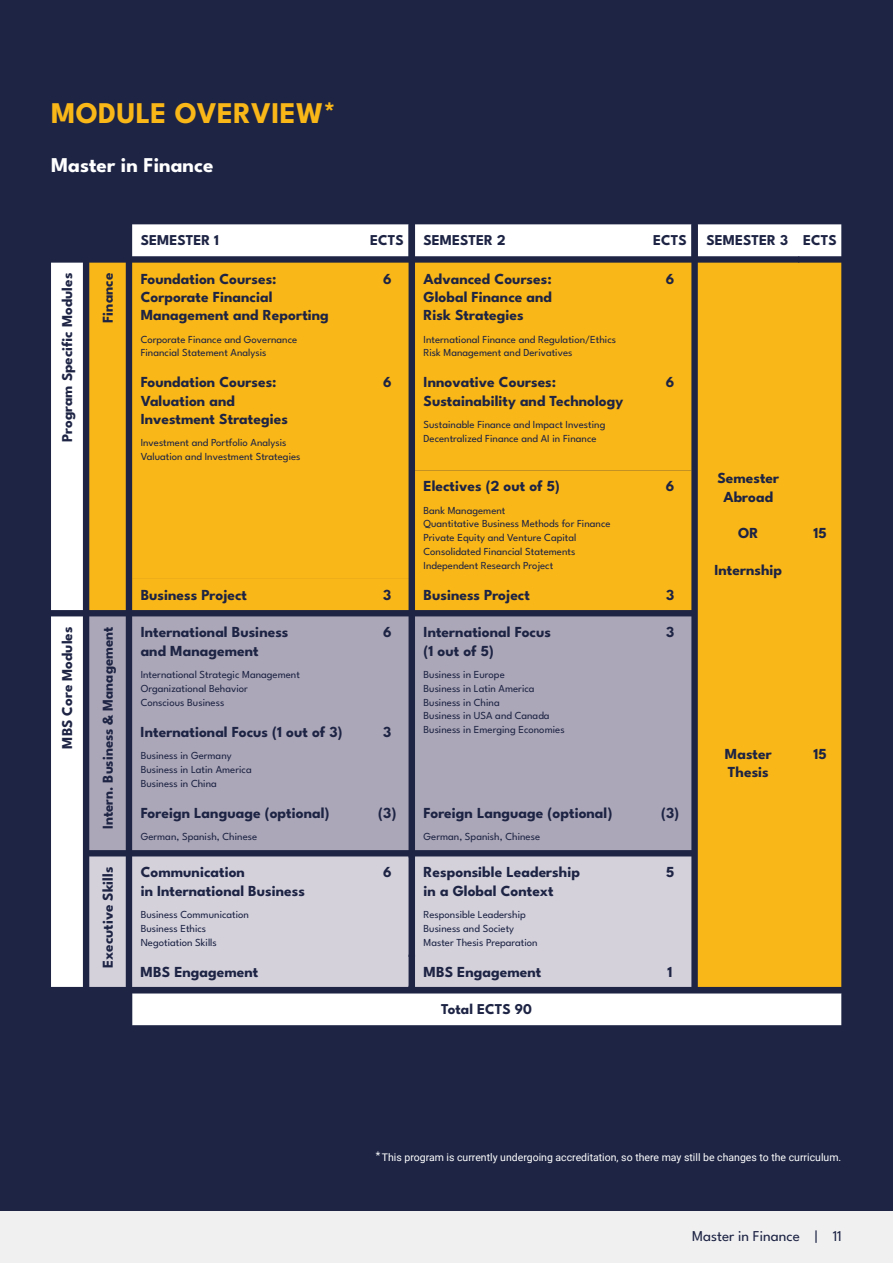
<style>
.page{position:relative;width:893px;height:1263px;background:#fff}
.page>*{position:absolute;margin:0;border:0;box-sizing:border-box;transform-origin:0 0}
.t1{font:700 30px "League Spartan";letter-spacing:.005em;color:#fab718}
.t2{font:700 21px "League Spartan";color:#fff}
.t3{font:700 15.3px/18.3px "League Spartan";color:#1d2444}
.t4{font:700 15px "League Spartan";color:#1d2444}
.t5{font:15px "League Spartan";color:#1d2444}
.t6{font:10.65px/13.8px "League Spartan";color:#1d2444}
.t7{font:10.5px "Roboto";color:#fff}
</style>
<div class="page">
<div style="left:0;top:0;width:893px;height:1212px;background:#1d2444"></div>
<div style="left:0;top:1212px;width:893px;height:51px;background:#f0f0f1"></div>
<svg style="left:132px;top:224px;width:709px;height:39px;background:#eff0f1"></svg>
<svg style="left:51px;top:256px;width:647px;height:769px;fill:#fff"></svg>
<div style="left:51px;top:263px;width:32px;height:724px;background:#fff"></div>
<div style="left:89px;top:263px;width:752px;height:724px;background:#fab718"></div>
<div style="left:132px;top:470px;width:559px;height:140px;background:#fab718"></div>
<div style="left:89px;top:616px;width:602px;height:234px;background:#aca7b8"></div>
<div style="left:89px;top:856px;width:602px;height:131px;background:#d4d1db"></div>
<svg style="left:409px;top:855px;width:6px;height:3px"></svg>
<svg style="left:409px;top:986px;width:6px;height:2px"></svg>
<svg style="left:409px;top:955px;width:6px;height:2px"></svg>
<h1 class="t1" style="left:51px;top:89px;width:286px">MODULE OVERVIEW*</h1>
<h2 class="t2" style="left:51px;top:148px;width:164px">Master in Finance</h2>
<h3 class="t4" style="left:141px;top:228px;width:80px">SEMESTER 1</h3>
<h3 class="t4" style="left:370px;top:228px;width:35px">ECTS</h3>
<h3 class="t4" style="left:423px;top:228px;width:84px">SEMESTER 2</h3>
<h3 class="t4" style="left:653px;top:228px;width:35px">ECTS</h3>
<h3 class="t4" style="left:706px;top:228px;width:132px">SEMESTER 3 ECTS</h3>
<h3 class="t4" style="left:55px;top:442px;width:170px;rotate:-90deg">Program Specific Modules</h3>
<h3 class="t4" style="left:96px;top:323px;width:51px;rotate:-90deg">Finance</h3>
<h3 class="t3" style="left:141px;top:268px;width:190px">Foundation Courses:<br>Corporate Financial<br>Management and Reporting</h3>
<p class="t6" style="left:141px;top:331px;width:158px">Corporate Finance and Governance<br>Financial Statement Analysis</p>
<h3 class="t3" style="left:141px;top:372px;width:149px">Foundation Courses:<br>Valuation and<br>Investment Strategies</h3>
<p class="t6" style="left:141px;top:435px;width:161px">Investment and Portfolio Analysis<br>Valuation and Investment Strategies</p>
<h3 class="t3" style="left:383px;top:268px;width:10px">6</h3>
<h3 class="t3" style="left:423px;top:268px;width:130px;text-align:justify">Advanced Courses:<br>Global Finance and Risk Strategies</h3>
<p class="t6" style="left:423px;top:331px;width:194px">International Finance and Regulation/Ethics<br>Risk Management and Derivatives</p>
<h3 class="t3" style="left:383px;top:372px;width:10px">6</h3>
<h3 class="t3" style="left:423px;top:372px;width:201px">Innovative Courses:<br>Sustainability and Technology</h3>
<p class="t6" style="left:423px;top:417px;width:183px">Sustainable Finance and Impact Investing<br>Decentralized Finance and AI in Finance</p>
<h3 class="t3" style="left:423px;top:476px;width:138px">Electives (2 out of 5)</h3>
<p class="t6" style="left:423px;top:502px;width:189px">Bank Management<br>Quantitative Business Methods for Finance<br>Private Equity and Venture Capital<br>Consolidated Financial Statements<br>Independent Research Project</p>
<h3 class="t3" style="left:666px;top:268px;width:10px">6</h3>
<h3 class="t3" style="left:666px;top:372px;width:10px">6</h3>
<h3 class="t3" style="left:666px;top:476px;width:10px">6</h3>
<h3 class="t3" style="left:141px;top:584px;width:108px">Business Project</h3>
<h3 class="t3" style="left:383px;top:584px;width:10px">3</h3>
<h3 class="t3" style="left:424px;top:584px;width:108px">Business Project</h3>
<h3 class="t3" style="left:666px;top:584px;width:10px">3</h3>
<h3 class="t4" style="left:55px;top:749px;width:124px;rotate:-90deg">MBS Core Modules</h3>
<h3 class="t4" style="left:96px;top:829px;width:204px;rotate:-90deg">Intern. Business &amp; Management</h3>
<h3 class="t3" style="left:141px;top:622px;width:149px">International Business and Management</h3>
<p class="t6" style="left:141px;top:667px;width:161px">International Strategic Management<br>Organizational Behavior<br>Conscious Business</p>
<h3 class="t3" style="left:141px;top:721px;width:203px">International Focus (1 out of 3)</h3>
<p class="t6" style="left:141px;top:747px;width:113px">Business in Germany<br>Business in Latin America<br>Business in China</p>
<h3 class="t3" style="left:141px;top:802px;width:190px">Foreign Language (optional)</h3>
<p class="t6" style="left:141px;top:828px;width:118px">German, Spanish, Chinese</p>
<h3 class="t3" style="left:383px;top:622px;width:10px">6</h3>
<h3 class="t3" style="left:423px;top:622px;width:129px">International Focus (1 out of 5)</h3>
<p class="t6" style="left:423px;top:667px;width:143px">Business in Europe<br>Business in Latin America<br>Business in China<br>Business in USA and Canada<br>Business in Emerging Economies</p>
<h3 class="t3" style="left:383px;top:721px;width:10px">3</h3>
<h3 class="t3" style="left:378px;top:802px;width:236px">(3) Foreign Language (optional)</h3>
<p class="t6" style="left:423px;top:828px;width:118px">German, Spanish, Chinese</p>
<h3 class="t3" style="left:666px;top:622px;width:10px">3</h3>
<h3 class="t3" style="left:661px;top:802px;width:20px">(3)</h3>
<h3 class="t3" style="left:383px;top:862px;width:10px">6</h3>
<h3 class="t3" style="left:423px;top:862px;width:158px">Responsible Leadership in a Global Context</h3>
<p class="t6" style="left:423px;top:907px;width:116px">Responsible Leadership<br>Business and Society<br>Master Thesis Preparation</p>
<h3 class="t4" style="left:96px;top:968px;width:102px;rotate:-90deg">Executive Skills</h3>
<h3 class="t3" style="left:141px;top:862px;width:166px">Communication<br>in International Business</h3>
<h3 class="t3" style="left:666px;top:862px;width:10px">5</h3>
<p class="t6" style="left:141px;top:907px;width:110px">Business Communication<br>Business Ethics<br>Negotiation Skills</p>
<h3 class="t3" style="left:141px;top:961px;width:119px">MBS Engagement</h3>
<h3 class="t3" style="left:423px;top:961px;width:119px">MBS Engagement</h3>
<h3 class="t3" style="left:668px;top:961px;width:7px">1</h3>
<h3 class="t4" style="left:441px;top:997px;width:92px">Total ECTS 90</h3>
<h3 class="t3" style="left:717px;top:468px;width:63px;text-align:center">Semester<br>Abroad</h3>
<h3 class="t3" style="left:738px;top:523px;width:22px">OR</h3>
<h3 class="t3" style="left:714px;top:559px;width:69px">Internship</h3>
<h3 class="t3" style="left:813px;top:523px;width:15px">15</h3>
<h3 class="t3" style="left:725px;top:743px;width:48px">Master<br>Thesis</h3>
<h3 class="t3" style="left:813px;top:743px;width:15px">15</h3>
<p class="t7" style="left:376px;top:1149px;width:467px">* This program is currently undergoing accreditation, so there may still be changes to the curriculum.</p>
<h3 class="t5" style="left:692px;top:1224px;width:151px">Master in Finance | 11</h3>
</div>
